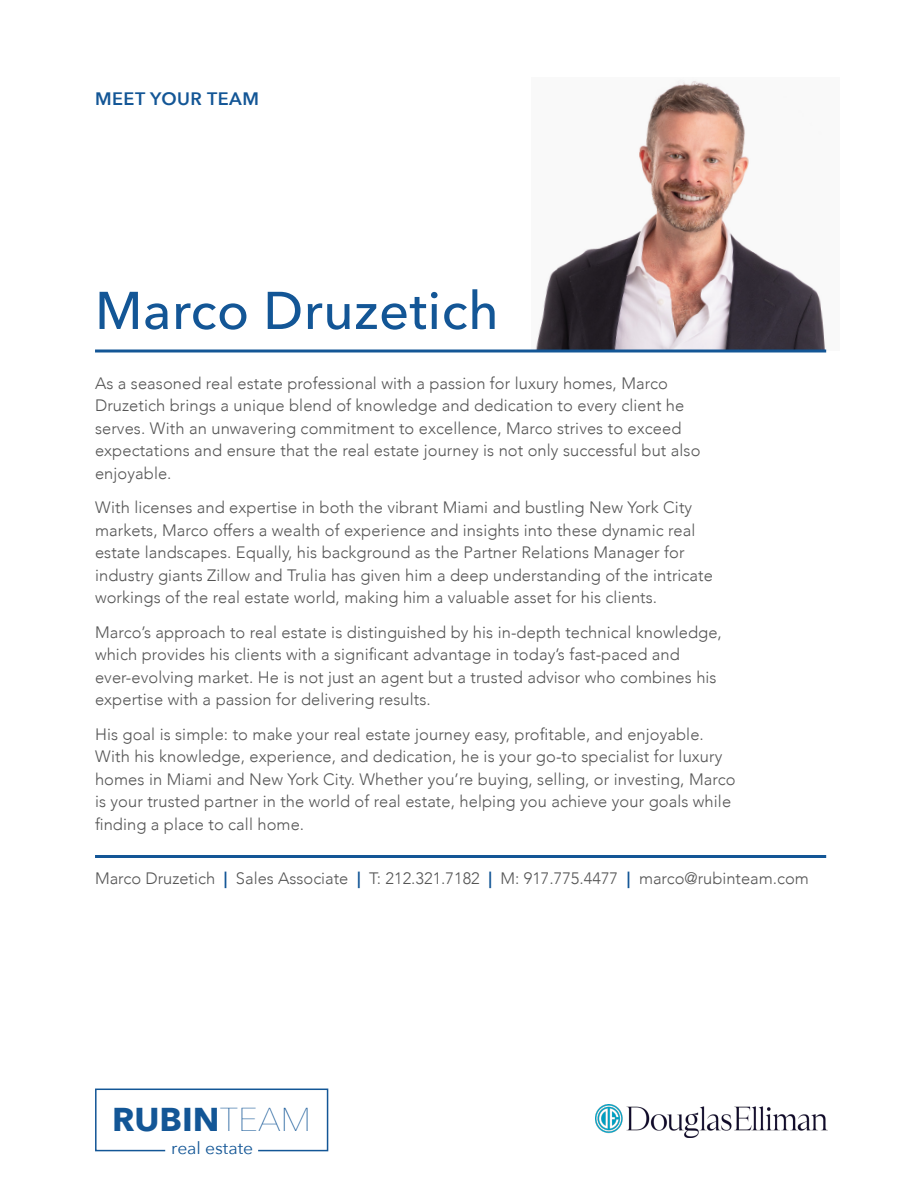
<style>
.page{position:relative;width:918px;height:1188px;background:#fff}
.page>*{position:absolute;margin:0;border:0;box-sizing:border-box;transform-origin:0 0}
.t1{font:500 52.5px "Avenir Next";letter-spacing:.01em;color:#135696}
.t2{font:700 33px "Avenir Next";color:#135696}
.t3{font:600 18px "Avenir Next";letter-spacing:.03em;color:#135696}
.t4{font:16.95px "Avenir Next";color:#135696}
.t5{font:300 16.5px/22.5px "Avenir";letter-spacing:.005em;color:#555}
.s1{font-family:"Avenir Next";font-weight:600;color:#135696}
.s2{font-weight:200}
</style>
<div class="page">
<img style="left:532px;top:80px;width:295px;height:271px">
<hr style="left:95px;top:350px;width:731px;height:2px;background:#135696">
<hr style="left:95px;top:855px;width:731px;height:3px;background:#135696">
<svg style="left:95px;top:1088px;width:234px;height:64px"></svg>
<img style="left:595px;top:1105px;width:233px;height:32px">
<p class="t3" style="left:95px;top:84px;width:166px">MEET YOUR TEAM</p>
<p class="t1" style="left:95px;top:266px;width:405px">Marco Druzetich</p>
<p class="t5" style="left:95px;top:372px;width:607px">As a seasoned real estate professional with a passion for luxury homes, Marco Druzetich brings a unique blend of knowledge and dedication to every client he serves. With an unwavering commitment to excellence, Marco strives to exceed expectations and ensure that the real estate journey is not only successful but also enjoyable.</p>
<p class="t5" style="left:95px;top:496px;width:620px">With licenses and expertise in both the vibrant Miami and bustling New York City markets, Marco offers a wealth of experience and insights into these dynamic real estate landscapes. Equally, his background as the Partner Relations Manager for industry giants Zillow and Trulia has given him a deep understanding of the intricate workings of the real estate world, making him a valuable asset for his clients.</p>
<p class="t5" style="left:95px;top:621px;width:628px">Marco’s approach to real estate is distinguished by his in-depth technical knowledge, which provides his clients with a significant advantage in today’s fast-paced and ever-evolving market. He is not just an agent but a trusted advisor who combines his expertise with a passion for delivering results.</p>
<p class="t5" style="left:95px;top:723px;width:642px">His goal is simple: to make your real estate journey easy, profitable, and enjoyable.<br>With his knowledge, experience, and dedication, he is your go-to specialist for luxury homes in Miami and New York City. Whether you’re buying, selling, or investing, Marco is your trusted partner in the world of real estate, helping you achieve your goals while finding a place to call home.</p>
<p class="t5" style="left:95px;top:867px;width:715px">Marco Druzetich <span class="s1">|</span> Sales Associate <span class="s1">|</span> T: 212.321.7182 <span class="s1">|</span> M: 917.775.4477 <span class="s1">|</span> marco@rubinteam.com</p>
<h2 class="t2" style="left:112px;top:1091px;width:201px">RUBIN<span class="s2">TEAM</span></h2>
<p class="t4" style="left:171px;top:1134px;width:84px">real estate</p>
</div>
